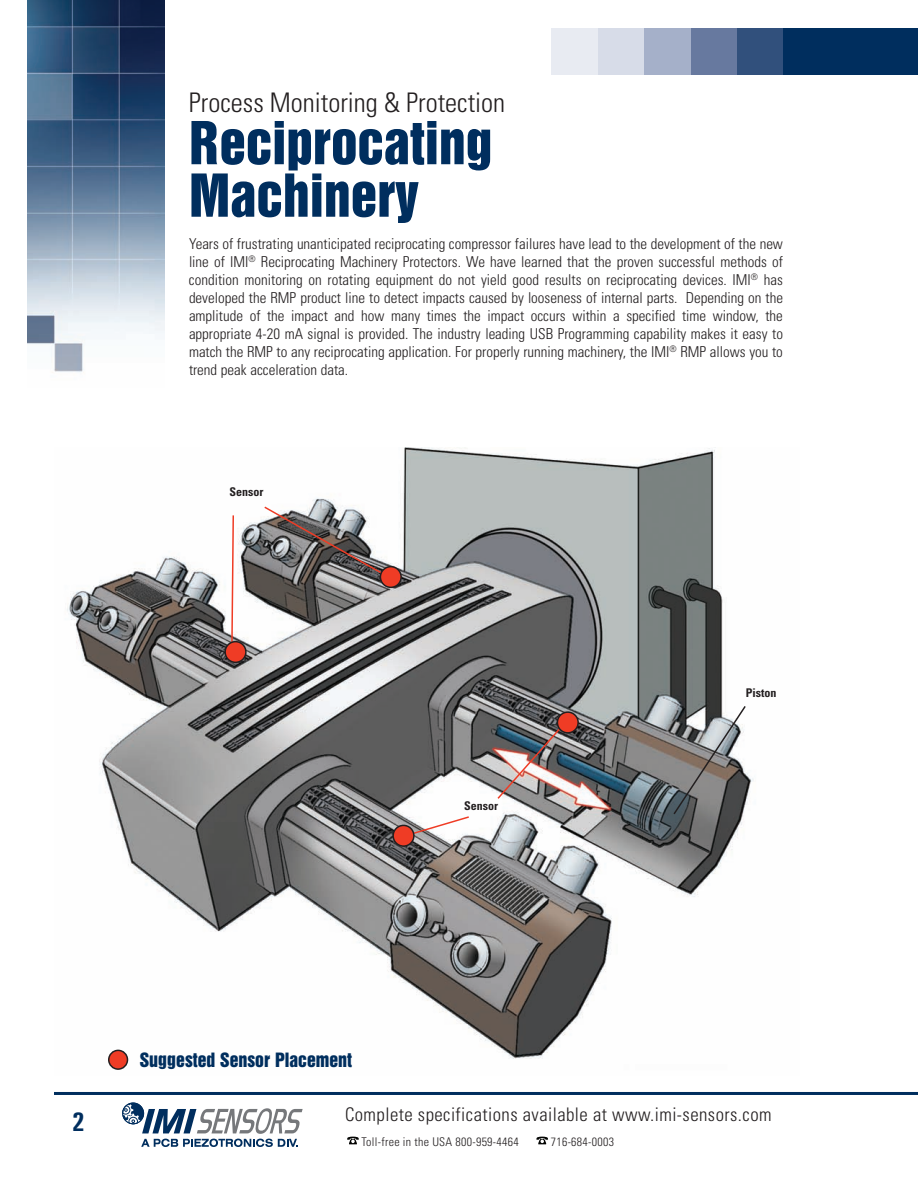
<style>
.page{position:relative;width:918px;height:1188px;background:#fff}
.page>*{position:absolute;margin:0;border:0;box-sizing:border-box;transform-origin:0 0}
.t1{font:54px/52.5px "Swiss 921 BT Regular A";color:#002e5e}
.t2{font:300 condensed 27px "Univers";color:#231f20}
.t3{font:700 condensed 27px "Univers";color:#002e5e}
.t4{font:300 condensed 18.75px "Univers";letter-spacing:.025em;color:#231f20}
.t5{font:18px "Swiss 921 BT Regular A";color:#002e5e}
.t6{font:300 condensed 15px/18px "Univers";color:#231f20;text-align:justify}
.t7{font:300 condensed 12px "Univers";letter-spacing:.025em;color:#231f20}
.t8{font:700 condensed 12px "Univers";color:#231f20}
</style>
<div class="page">
<img style="left:67px;top:448px;width:687px;height:614px">
<div style="left:783px;top:28px;width:135px;height:46px;background:#002e5e"></div>
<div style="left:737px;top:28px;width:46px;height:46px;background:#31507c"></div>
<div style="left:690px;top:28px;width:47px;height:46px;background:#67799f"></div>
<div style="left:644px;top:28px;width:46px;height:46px;background:#a5b0c9"></div>
<div style="left:598px;top:28px;width:46px;height:46px;background:#d7dce8"></div>
<div style="left:552px;top:28px;width:46px;height:46px;background:#e8ebf2"></div>
<img style="left:28px;top:0;width:136px;height:373px">
<hr style="left:54px;top:1092px;width:864px;height:3px;background:#002e5e">
<svg style="left:536px;top:1137px;width:12px;height:7px"></svg>
<svg style="left:347px;top:1137px;width:12px;height:7px"></svg>
<div style="left:123px;top:1103px;width:21px;height:21px;background:#002e5e;border-radius:50%"></div>
<div style="left:122px;top:1103px;width:22px;height:21px;border:1px solid #002e5e;border-radius:50%"></div>
<svg style="left:122px;top:1104px;width:181px;height:43px"></svg>
<svg style="left:672px;top:704px;width:75px;height:112px;background:#858585"></svg>
<svg style="left:392px;top:815px;width:79px;height:32px"></svg>
<svg style="left:224px;top:514px;width:23px;height:149px"></svg>
<svg style="left:263px;top:505px;width:139px;height:83px"></svg>
<img style="left:496px;top:711px;width:83px;height:89px">
<svg style="left:108px;top:1050px;width:20px;height:20px"></svg>
<h2 class="t2" style="left:189px;top:92px;width:318px">Process Monitoring &amp; Protection</h2>
<h1 class="t1" style="left:189px;top:119px;width:305px">Reciprocating<br>Machinery</h1>
<p class="t6" style="left:189px;top:236px;width:596px">Years of frustrating unanticipated reciprocating compressor failures have lead to the development of the new line of IMI<sup>®</sup> Reciprocating Machinery Protectors. We have learned that the proven successful methods of condition monitoring on rotating equipment do not yield good results on reciprocating devices. IMI<sup>®</sup> has developed the RMP product line to detect impacts caused by looseness of internal parts. Depending on the amplitude of the impact and how many times the impact occurs within a specified time window, the appropriate 4-20 mA signal is provided. The industry leading USB Programming capability makes it easy to match the RMP to any reciprocating application. For properly running machinery, the IMI<sup>®</sup> RMP allows you to trend peak acceleration data.</p>
<p class="t8" style="left:229px;top:487px;width:35px">Sensor</p>
<p class="t8" style="left:464px;top:802px;width:35px">Sensor</p>
<p class="t8" style="left:746px;top:689px;width:32px">Piston</p>
<h2 class="t3" style="left:72px;top:1106px;width:14px">2</h2>
<p class="t5" style="left:140px;top:1053px;width:214px">Suggested Sensor Placement</p>
<p class="t4" style="left:345px;top:1108px;width:428px">Complete specifications available at www.imi-sensors.com</p>
<p class="t7" style="left:362px;top:1137px;width:159px">Toll-free in the USA 800-959-4464</p>
<p class="t7" style="left:551px;top:1137px;width:65px">716-684-0003</p>
</div>
